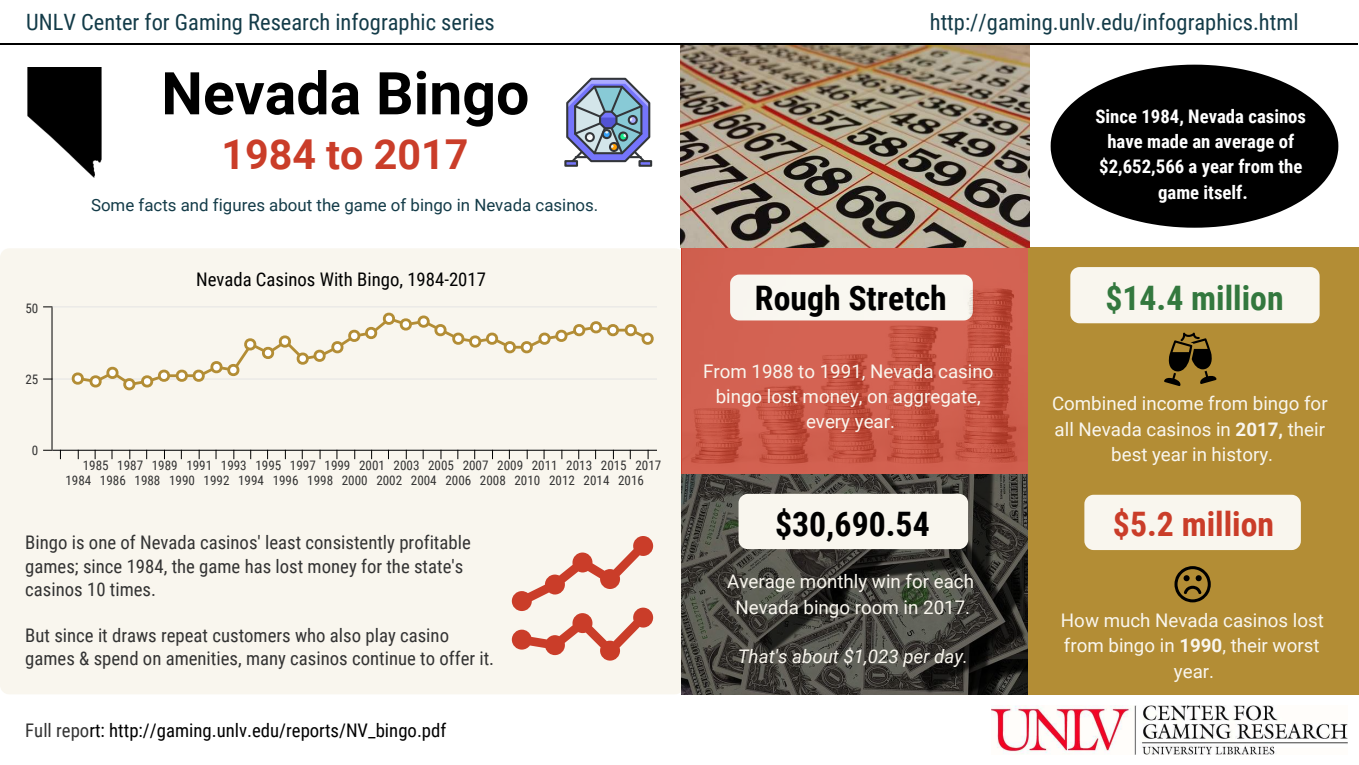
<style>
.page{position:relative;width:1359px;height:765px;background:#fff}
.page>*{position:absolute;margin:0;border:0;box-sizing:border-box;transform-origin:0 0}
.t1{font:700 59px "Roboto";color:#000}
.t2{font:700 41.25px "Roboto";color:#ca3d29}
.t3{font:700 33.75px "Roboto Condensed";color:#000}
.t4{font:700 33.75px "Roboto Condensed";color:#33783e}
.t5{font:700 33.75px "Roboto Condensed";color:#ca3d29}
.t6{font:22.5px "Roboto Condensed";color:#133b48}
.t7{font:18.75px/25.2px "Roboto";color:#f9f6ee;text-align:center}
.t8{font:18.75px/23.4px "Roboto Condensed";color:#333}
.t9{font:18.75px "Roboto Condensed";color:#000}
.t10{font:700 18.75px/25.2px "Roboto Condensed";color:#fff;text-align:center}
.t11{font:italic 18.75px "Roboto";color:#f9f6ee}
.t12{font:16.88px "Roboto";color:#133b48}
.t13{font:13.12px/15px "Roboto Condensed";color:#333}
.s1{color:#333}
.s2{font-weight:700}
</style>
<div class="page">
<div style="left:0;top:248px;width:681px;height:446px;background:#f9f6ee"></div>
<div style="left:1011px;top:247px;width:348px;height:226px;background:#b38d35"></div>
<div style="left:1028px;top:473px;width:331px;height:224px;background:#b38d35"></div>
<div style="left:1070px;top:267px;width:249px;height:56px;background:#f9f6ee"></div>
<img style="left:991px;top:706px;width:357px;height:48px">
<img style="left:27px;top:67px;width:75px;height:110px">
<img style="left:681px;top:247px;width:346px;height:448px">
<div style="left:738px;top:494px;width:230px;height:55px;background:#f9f6ee"></div>
<div style="left:1084px;top:495px;width:217px;height:55px;background:#f9f6ee"></div>
<div style="left:0;top:695px;width:1359px;height:5px;background:#fff"></div>
<svg style="left:1050px;top:65px;width:288px;height:163px;fill:#000"></svg>
<hr style="left:0;top:43px;width:1357px;height:2px;background:#000">
<img style="left:680px;top:46px;width:349px;height:201px">
<hr style="left:52px;top:306px;width:605px;height:1px;background:#e4e4e4">
<hr style="left:52px;top:379px;width:605px;height:1px;background:#e4e4e4">
<hr style="left:52px;top:450px;width:605px;height:1px;background:#000">
<hr style="left:52px;top:307px;width:1px;height:143px;background:#000">
<svg style="left:69px;top:311px;width:585px;height:81px"></svg>
<div style="left:564px;top:160px;width:14px;height:7px;border:2px solid #33363a"></div>
<div style="left:638px;top:160px;width:14px;height:7px;border:2px solid #33363a"></div>
<svg style="left:565px;top:78px;width:86px;height:86px"></svg>
<svg style="left:1164px;top:333px;width:52px;height:53px"></svg>
<svg style="left:1174px;top:566px;width:37px;height:36px"></svg>
<svg style="left:512px;top:536px;width:141px;height:125px"></svg>
<p class="t6" style="left:26px;top:6px;width:470px">UNLV Center for Gaming Research infographic series</p>
<p class="t6" style="left:930px;top:6px;width:370px">http://gaming.unlv.edu/infographics.html</p>
<h1 class="t1" style="left:161px;top:52px;width:370px">Nevada Bingo</h1>
<h2 class="t2" style="left:221px;top:125px;width:249px">1984 to 2017</h2>
<p class="t12" style="left:91px;top:193px;width:509px">Some facts and figures about the game of bingo in Nevada casinos.</p>
<p class="t13" style="left:25px;top:300px;width:14px">50</p>
<p class="t13" style="left:25px;top:372px;width:14px">25</p>
<p class="t13" style="left:32px;top:443px;width:8px">0</p>
<p class="t9" style="left:196px;top:266px;width:291px">Nevada Casinos With Bingo, 1984-2017</p>
<p class="t13" style="left:100px;top:458px;width:27px;text-indent:-17px">1985<br>1986</p>
<p class="t13" style="left:135px;top:458px;width:27px;text-indent:-17px">1987<br>1988</p>
<p class="t13" style="left:169px;top:458px;width:27px;text-indent:-17px">1989<br>1990</p>
<p class="t13" style="left:204px;top:458px;width:27px;text-indent:-17px">1991<br>1992</p>
<p class="t13" style="left:238px;top:458px;width:27px;text-indent:-17px">1993<br>1994</p>
<p class="t13" style="left:273px;top:458px;width:27px;text-indent:-17px">1995<br>1996</p>
<p class="t13" style="left:307px;top:458px;width:27px;text-indent:-17px">1997<br>1998</p>
<p class="t13" style="left:342px;top:458px;width:27px;text-indent:-17px">1999<br>2000</p>
<p class="t13" style="left:376px;top:458px;width:27px;text-indent:-17px">2001<br>2002</p>
<p class="t13" style="left:411px;top:458px;width:27px;text-indent:-17px">2003<br>2004</p>
<p class="t13" style="left:445px;top:458px;width:27px;text-indent:-17px">2005<br>2006</p>
<p class="t13" style="left:480px;top:458px;width:27px;text-indent:-17px">2007<br>2008</p>
<p class="t13" style="left:514px;top:458px;width:27px;text-indent:-17px">2009<br>2010</p>
<p class="t13" style="left:549px;top:458px;width:27px;text-indent:-17px">2011<br>2012</p>
<p class="t13" style="left:583px;top:458px;width:27px;text-indent:-17px">2013<br>2014</p>
<p class="t13" style="left:618px;top:458px;width:27px;text-indent:-17px">2015<br>2016</p>
<p class="t13" style="left:635px;top:458px;width:27px">2017</p>
<p class="t13" style="left:65px;top:473px;width:27px">1984</p>
<p class="t8" style="left:25px;top:530px;width:447px">Bingo is one of Nevada casinos' least consistently profitable games; since 1984, the game has lost money for the state's casinos 10 times.</p>
<p class="t8" style="left:25px;top:623px;width:470px">But since it draws repeat customers who also play casino games &amp; spend on amenities, many casinos continue to offer it.</p>
<p class="t9" style="left:25px;top:717px;width:423px"><span class="s1">Full repo</span>rt: http://gaming.unlv.edu/reports/NV_bingo.pdf</p>
<h3 class="t3" style="left:755px;top:275px;width:193px">Rough Stretch</h3>
<p class="t7" style="left:703px;top:358px;width:292px">From 1988 to 1991, Nevada casino bingo lost money, on aggregate, every year.</p>
<p class="t10" style="left:1095px;top:103px;width:212px">Since 1984, Nevada casinos have made an average of $2,652,566 a year from the game itself.</p>
<h3 class="t4" style="left:1105px;top:275px;width:180px">$14.4 million</h3>
<p class="t7" style="left:1052px;top:390px;width:277px">Combined income from bingo for all Nevada casinos in <span class="s2">2017,</span> their best year in history.</p>
<h3 class="t3" style="left:775px;top:500px;width:156px">$30,690.54</h3>
<h3 class="t5" style="left:1113px;top:500px;width:163px">$5.2 million</h3>
<p class="t7" style="left:727px;top:568px;width:248px">Average monthly win for each<br>Nevada bingo room in 2017.</p>
<p class="t11" style="left:738px;top:644px;width:232px">That's about $1,023 per day.</p>
<p class="t7" style="left:1061px;top:607px;width:264px">How much Nevada casinos lost from bingo in <span class="s2">1990</span>, their worst year.</p>
</div>
